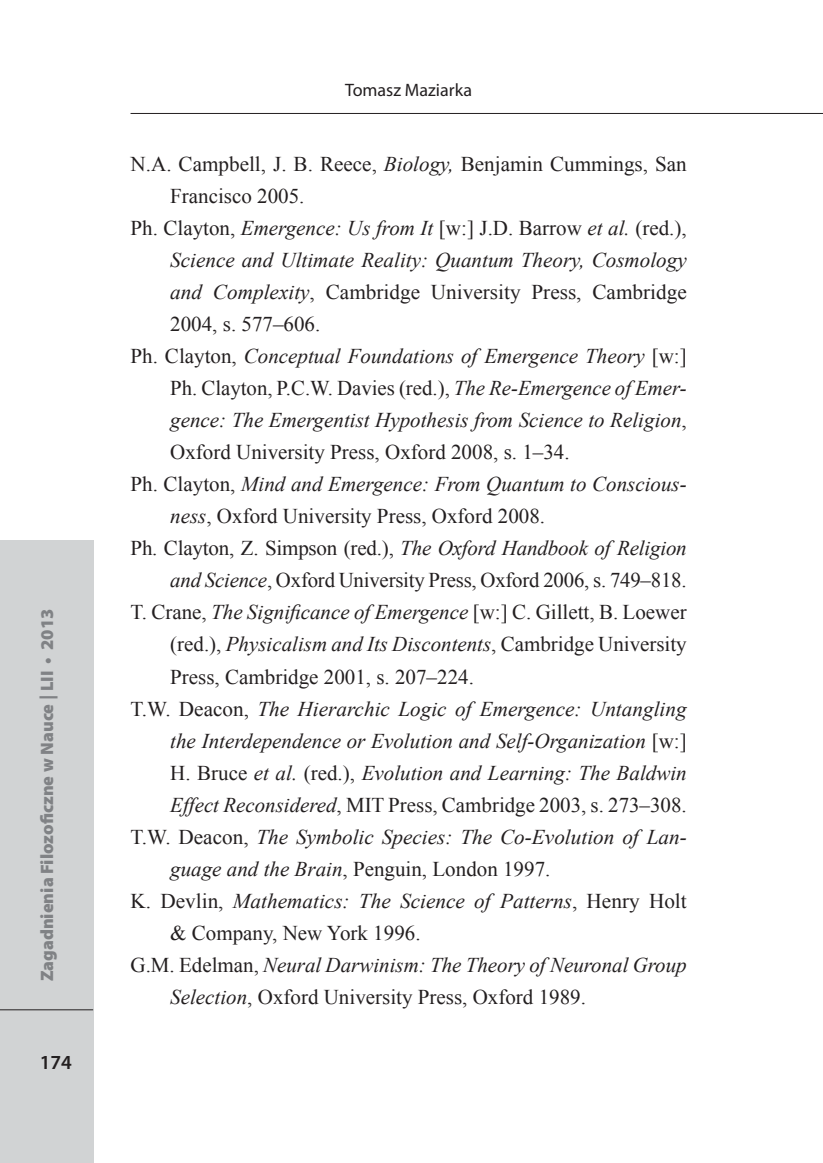
<style>
.page{position:relative;width:823px;height:1163px;background:#fff}
.page>*{position:absolute;margin:0;border:0;box-sizing:border-box;transform-origin:0 0}
.bibliografia_po_s{font:italic 21px/32px "Times New Roman";color:#231f20;text-align:justify}
.bibliografia_po_s-2{font:21px/32px "Times New Roman";color:#231f20}
.t1{font:600 20px "Myriad Pro";color:#231f20}
.t2{font:900 18px "Myriad Pro";color:#808285}
.t3{font:18px "Myriad Pro";color:#231f20}
.s1{font-style:italic}
.s2{font-style:normal}
</style>
<div class="page">
<div style="left:0;top:540px;width:93px;height:622px;background:#d1d3d4"></div>
<hr style="left:130px;top:113px;width:692px;height:1px;background:#231f20">
<hr style="left:0;top:1009px;width:93px;height:1px;background:#231f20">
<p class="t2" style="left:35px;top:981px;width:374px;rotate:-90deg">Zagadnienia Filozoficzne w Nauce | LII • 2013</p>
<p class="t1" style="left:40px;top:1049px;width:34px">174</p>
<p class="t3" style="left:345px;top:79px;width:129px">Tomasz Maziarka</p>
<p class="bibliografia_po_s-2" style="left:170px;top:148px;width:517px;text-indent:-40px">N.A. Campbell, J. B. Reece, <span class="s1">Biology,</span> Benjamin Cummings, San<br>Francisco 2005.</p>
<p class="bibliografia_po_s" style="left:170px;top:212px;width:517px;text-indent:-40px"><span class="s2">Ph. Clayton,</span> Emergence: Us from It <span class="s2">[w:] J.D. Barrow</span> et al. <span class="s2">(red.), </span>Science and Ultimate Reality: Quantum Theory, Cosmology and Complexity<span class="s2">, Cambridge University Press, Cambridge 2004, s. 577–606.</span></p>
<p class="bibliografia_po_s" style="left:170px;top:340px;width:517px;text-indent:-40px"><span class="s2">Ph. Clayton,</span> Conceptual Foundations of Emergence Theory <span class="s2">[w:] Ph. Clayton, P.C.W. Davies (red.),</span> The Re-Emergence of Emer&shy;gence: The Emergentist Hypothesis from Science to Religion<span class="s2">, Oxford University Press, Oxford 2008, s. 1–34.</span></p>
<p class="bibliografia_po_s-2" style="left:170px;top:468px;width:517px;text-indent:-40px">Ph. Clayton, <span class="s1">Mind and Emergence: From Quantum to Conscious&shy;ness</span>, Oxford University Press, Oxford 2008.</p>
<p class="bibliografia_po_s-2" style="left:130px;top:532px;width:557px;text-align:right">Ph. Clayton, Z. Simpson (red.), <span class="s1">The Oxford Handbook of Religion and Science</span>, Oxford University Press, Oxford 2006, s. 749–818.</p>
<p class="bibliografia_po_s-2" style="left:170px;top:596px;width:517px;text-align:justify;text-indent:-40px">T. Crane, <span class="s1">The Significance of Emergence</span> [w:] C. Gillett, B. Loewer (red.), <span class="s1">Physicalism and Its Discontents</span>, Cambridge University Press, Cambridge 2001, s. 207–224.</p>
<p class="bibliografia_po_s" style="left:170px;top:692px;width:517px;text-indent:-40px"><span class="s2">T.W. Deacon,</span> The Hierarchic Logic of Emergence: Untangling the Interdependence or Evolution and Self-Organization <span class="s2">[w:] H. Bruce</span> et al. <span class="s2">(red.),</span> Evolution and Learning: The Baldwin Effect Reconsidered<span class="s2">, MIT Press, Cambridge 2003, s. 273–308.</span></p>
<p class="bibliografia_po_s" style="left:170px;top:820px;width:517px;text-indent:-40px"><span class="s2">T.W. Deacon,</span> The Symbolic Species: The Co-Evolution of Lan&shy;guage and the Brain<span class="s2">, Penguin, London 1997.</span></p>
<p class="bibliografia_po_s-2" style="left:170px;top:884px;width:517px;text-indent:-40px">K. Devlin, <span class="s1">Mathematics: The Science of Patterns</span>, Henry Holt &amp; Company, New York 1996.</p>
<p class="bibliografia_po_s" style="left:170px;top:948px;width:517px;text-indent:-40px"><span class="s2">G.M. Edelman,</span> Neural Darwinism: The Theory of Neuronal Group<br>Selection<span class="s2">, Oxford University Press, Oxford 1989.</span></p>
</div>
